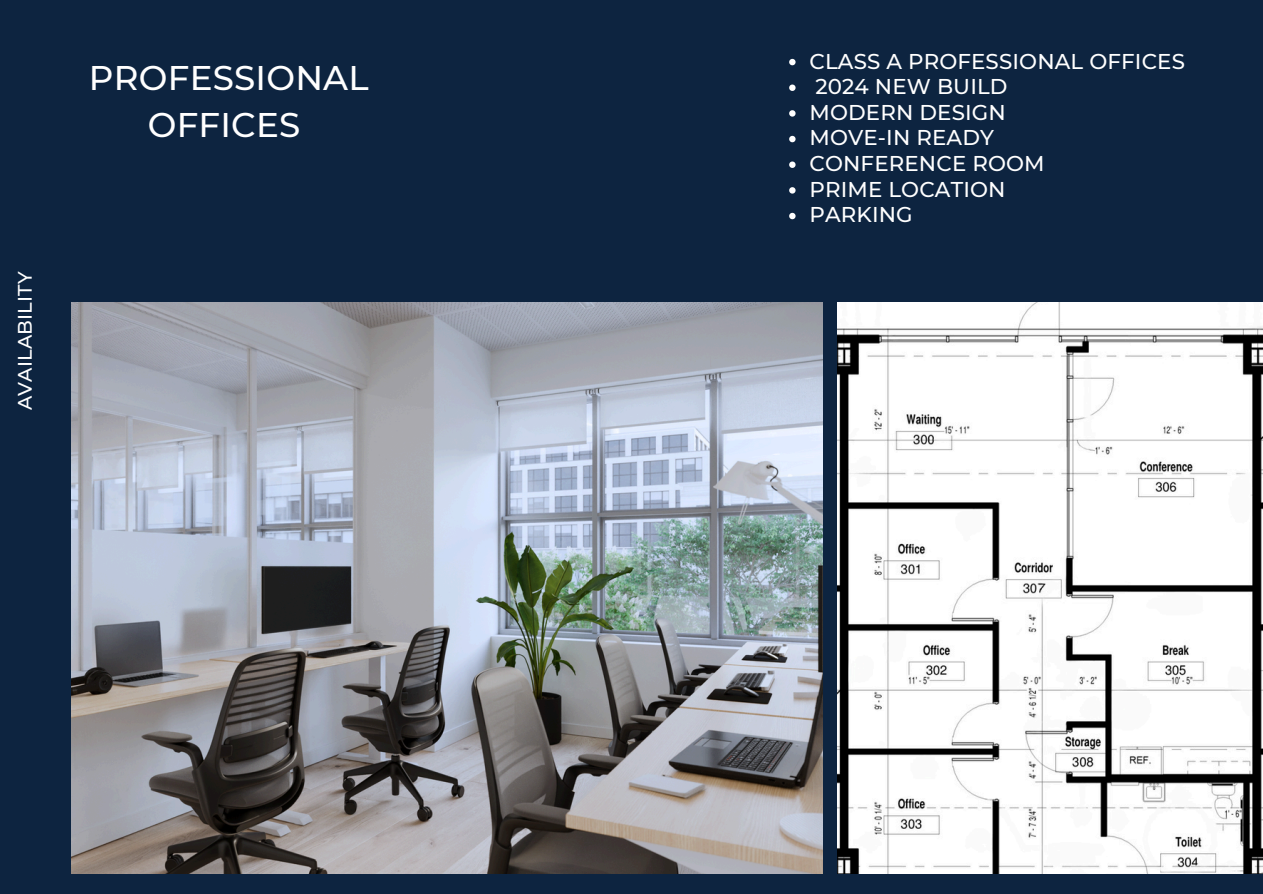
<style>
.page{position:relative;width:1263px;height:894px;background:#fff}
.page>*{position:absolute;margin:0;border:0;box-sizing:border-box;transform-origin:0 0}
.t1{font:500 34.05px/47.2px "Montserrat";letter-spacing:.005em;color:#fff;text-align:center}
.t2{font:500 21.3px "Montserrat";letter-spacing:.005em;color:#fff}
.t3{font:500 19.5px "Montserrat";letter-spacing:.005em;color:#fff}
</style>
<div class="page">
<div style="left:0;top:0;width:1263px;height:893px;background:#0d2440"></div>
<img style="left:838px;top:302px;width:425px;height:571px">
<img style="left:72px;top:302px;width:750px;height:571px">
<svg style="left:789px;top:59px;width:7px;height:6px"></svg>
<svg style="left:789px;top:84px;width:7px;height:7px"></svg>
<svg style="left:789px;top:110px;width:7px;height:7px"></svg>
<svg style="left:789px;top:136px;width:7px;height:6px"></svg>
<svg style="left:789px;top:161px;width:7px;height:7px"></svg>
<svg style="left:789px;top:187px;width:7px;height:6px"></svg>
<svg style="left:789px;top:213px;width:7px;height:6px"></svg>
<p class="t3" style="left:13px;top:410px;width:140px;rotate:-90deg">AVAILABILITY</p>
<p class="t1" style="left:89px;top:54px;width:281px">PROFESSIONAL<br>OFFICES</p>
<p class="t2" style="left:809px;top:48px;width:377px">CLASS A PROFESSIONAL OFFICES</p>
<p class="t2" style="left:815px;top:73px;width:194px">2024 NEW BUILD</p>
<p class="t2" style="left:809px;top:99px;width:198px">MODERN DESIGN</p>
<p class="t2" style="left:809px;top:125px;width:186px">MOVE-IN READY</p>
<p class="t2" style="left:809px;top:150px;width:237px">CONFERENCE ROOM</p>
<p class="t2" style="left:809px;top:176px;width:198px">PRIME LOCATION</p>
<p class="t2" style="left:809px;top:202px;width:105px">PARKING</p>
</div>
